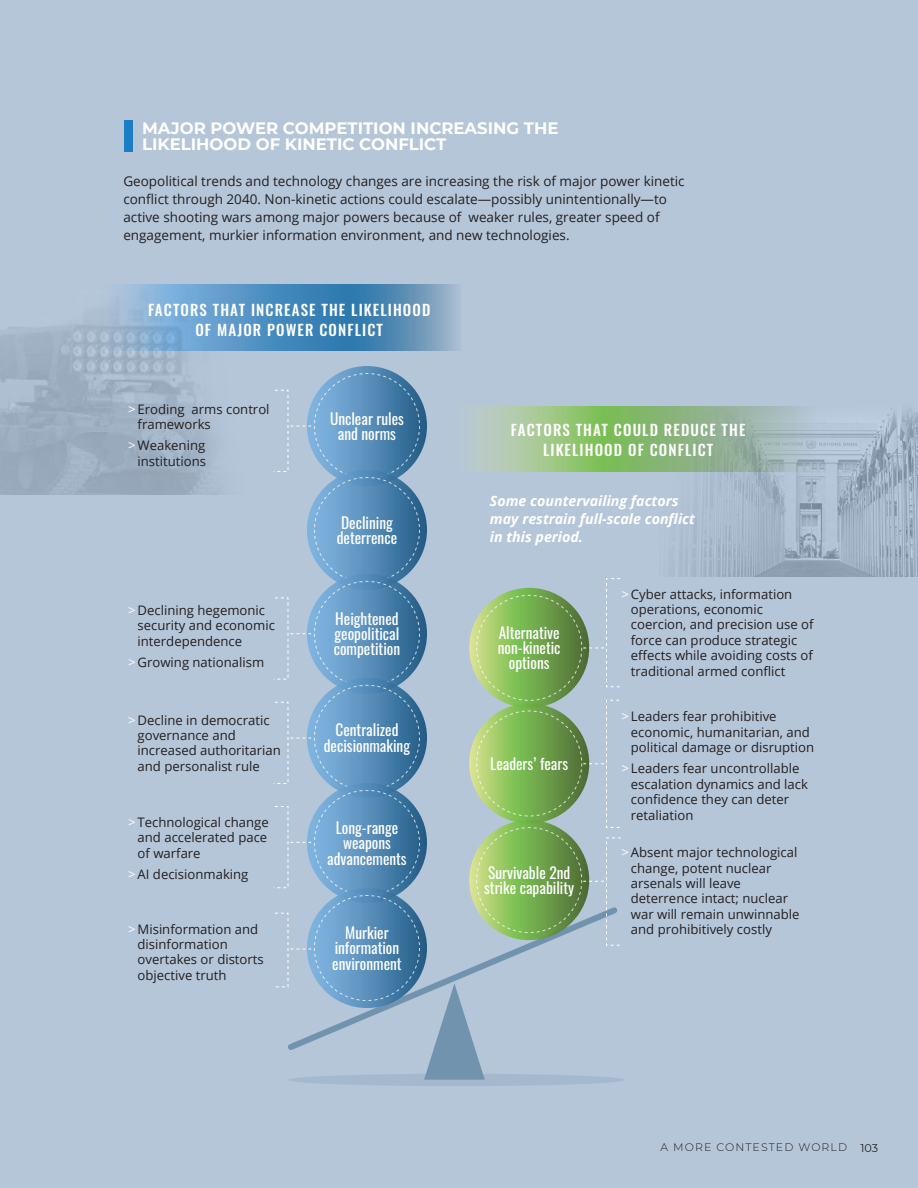
<style>
.page{position:relative;width:918px;height:1188px;background:#b5c6d9}
.page>*{position:absolute;margin:0;border:0;box-sizing:border-box;transform-origin:0 0}
.t1{font:700 16.5px/16.5px "Montserrat";color:#fff}
.t2{font:15.3px/15.3px "Oswald";color:#fff;text-align:center}
.t3{font:500 15px/19.5px "Oswald";letter-spacing:.075em;color:#fff;text-align:center}
.t4{font:italic 700 14.25px/18px "Open Sans";color:#fff}
.t5{font:13.5px/18px "Open Sans";color:#231f20}
.t6{font:13.2px/15.3px "Open Sans";color:#231f20}
.t7{font:300 10.95px "Montserrat";letter-spacing:.1em;color:#231f20}
.s1{color:#fff}
.s2{font-weight:400;font-size:11.25px}
</style>
<div class="page">
<svg style="left:288px;top:902px;width:295px;height:148px"></svg>
<svg style="left:121px;top:285px;width:338px;height:66px;background:#518cb9"></svg>
<svg style="left:472px;top:406px;width:188px;height:66px;background:#98c384"></svg>
<div style="left:288px;top:1074px;width:337px;height:12px;background:#a1b7cf;border-radius:50%"></div>
<svg style="left:424px;top:983px;width:61px;height:97px"></svg>
<img style="left:0;top:287px;width:244px;height:208px">
<img style="left:660px;top:406px;width:258px;height:171px">
<div style="left:124px;top:120px;width:9px;height:32px;background:#1b7ec2"></div>
<svg style="left:307px;top:366px;width:120px;height:120px;background:#598eb9"></svg>
<svg style="left:469px;top:588px;width:120px;height:120px;background:#81b057"></svg>
<svg style="left:469px;top:703px;width:120px;height:121px;background:#81b058"></svg>
<svg style="left:469px;top:820px;width:120px;height:120px;background:#81b057"></svg>
<svg style="left:307px;top:470px;width:120px;height:120px;background:#598fb9"></svg>
<svg style="left:307px;top:574px;width:120px;height:120px;background:#588eb9"></svg>
<svg style="left:307px;top:678px;width:120px;height:120px;background:#588eb9"></svg>
<svg style="left:307px;top:783px;width:120px;height:120px;background:#588eb9"></svg>
<svg style="left:307px;top:888px;width:120px;height:120px;background:#598eb9"></svg>
<svg style="left:273px;top:389px;width:38px;height:83px"></svg>
<svg style="left:273px;top:597px;width:38px;height:83px"></svg>
<svg style="left:273px;top:701px;width:38px;height:83px"></svg>
<svg style="left:273px;top:806px;width:38px;height:82px"></svg>
<svg style="left:583px;top:578px;width:38px;height:110px"></svg>
<svg style="left:583px;top:700px;width:37px;height:128px"></svg>
<svg style="left:583px;top:837px;width:38px;height:109px"></svg>
<svg style="left:275px;top:912px;width:36px;height:76px"></svg>
<p class="t1" style="left:142px;top:119px;width:418px">MAJOR POWER COMPETITION INCREASING THE<br>LIKELIHOOD OF KINETIC CONFLICT</p>
<p class="t5" style="left:123px;top:172px;width:563px">Geopolitical trends and technology changes are increasing the risk of major power kinetic conflict through 2040. Non-kinetic actions could escalate—possibly unintentionally—to active shooting wars among major powers because of weaker rules, greater speed of engagement, murkier information environment, and new technologies.</p>
<p class="t3" style="left:148px;top:299px;width:284px">FACTORS THAT INCREASE THE LIKELIHOOD<br>OF MAJOR POWER CONFLICT</p>
<p class="t6" style="left:138px;top:401px;width:134px;text-indent:-9px"><span class="s1">&gt;</span> Eroding arms control frameworks</p>
<p class="t6" style="left:128px;top:438px;width:79px;text-align:right"><span class="s1">&gt;</span> Weakening institutions</p>
<p class="t6" style="left:138px;top:602px;width:139px;text-indent:-9px"><span class="s1">&gt;</span> Declining hegemonic security and economic interdependence</p>
<p class="t6" style="left:128px;top:654px;width:138px"><span class="s1">&gt;</span> Growing nationalism</p>
<p class="t6" style="left:138px;top:712px;width:145px;text-indent:-9px"><span class="s1">&gt;</span> Decline in democratic governance and increased authoritarian and personalist rule</p>
<p class="t6" style="left:138px;top:814px;width:133px;text-align:justify;text-indent:-9px"><span class="s1">&gt;</span> Technological change and accelerated pace of warfare</p>
<p class="t6" style="left:128px;top:866px;width:122px"><span class="s1">&gt;</span> AI decisionmaking</p>
<p class="t6" style="left:138px;top:921px;width:128px;text-indent:-9px"><span class="s1">&gt;</span> Misinformation and disinformation overtakes or distorts objective truth</p>
<p class="t2" style="left:330px;top:409px;width:75px">Unclear rules and norms</p>
<p class="t2" style="left:337px;top:513px;width:62px;text-align:left">Declining deterrence</p>
<p class="t2" style="left:334px;top:609px;width:68px;text-align:justify">Heightened geopolitical competition</p>
<p class="t2" style="left:324px;top:721px;width:88px">Centralized decisionmaking</p>
<p class="t2" style="left:327px;top:818px;width:81px">Long-range weapons advancements</p>
<p class="t2" style="left:332px;top:923px;width:71px">Murkier information environment</p>
<p class="t3" style="left:511px;top:419px;width:236px">FACTORS THAT COULD REDUCE THE<br>LIKELIHOOD OF CONFLICT</p>
<p class="t4" style="left:490px;top:491px;width:207px">Some countervailing factors may restrain full-scale conflict in this period.</p>
<p class="t2" style="left:498px;top:623px;width:64px">Alternative non-kinetic options</p>
<p class="t2" style="left:490px;top:754px;width:79px">Leaders’ fears</p>
<p class="t2" style="left:484px;top:863px;width:92px;text-align:left">Survivable 2nd strike capability</p>
<p class="t6" style="left:631px;top:586px;width:184px;text-indent:-9px"><span class="s1">&gt;</span> Cyber attacks, information operations, economic coercion, and precision use of force can produce strategic effects while avoiding costs of traditional armed conflict</p>
<p class="t6" style="left:631px;top:709px;width:185px;text-indent:-9px"><span class="s1">&gt;</span> Leaders fear prohibitive economic, humanitarian, and political damage or disruption</p>
<p class="t6" style="left:631px;top:761px;width:179px;text-indent:-9px"><span class="s1">&gt;</span> Leaders fear uncontrollable escalation dynamics and lack confidence they can deter retaliation</p>
<p class="t6" style="left:631px;top:844px;width:170px;text-indent:-9px"><span class="s1">&gt;</span> Absent major technological change, potent nuclear arsenals will leave deterrence intact; nuclear war will remain unwinnable and prohibitively costly</p>
<p class="t7" style="left:660px;top:1140px;width:219px">A MORE CONTESTED WORLD <span class="s2">103</span></p>
</div>
